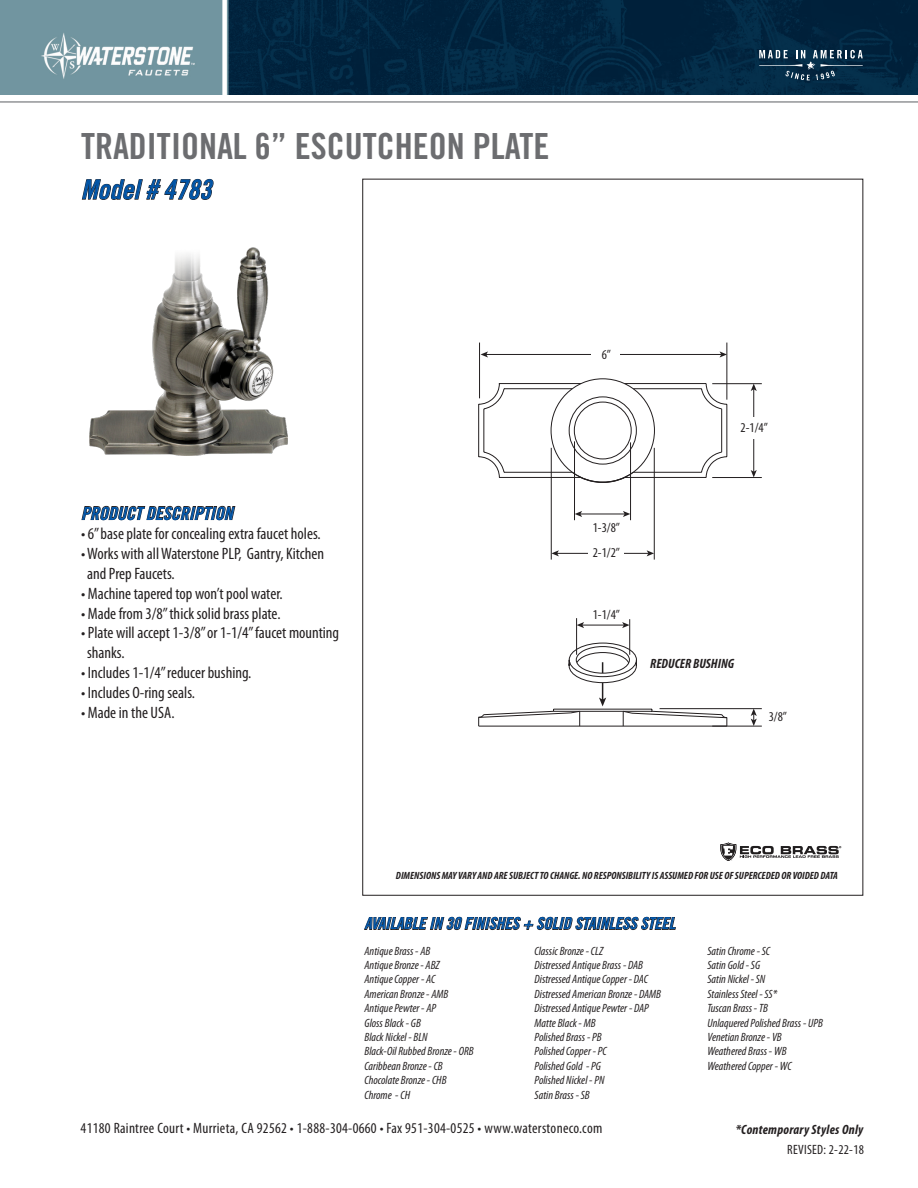
<style>
.page{position:relative;width:918px;height:1188px;background:#fff}
.page>*{position:absolute;margin:0;border:0;box-sizing:border-box;transform-origin:0 0}
.t1{font:36px "Trade Gothic Bold Cond Twenty";color:#6c6d70}
.t2{font:27px "Trade Gothic Bold Cond Twenty Obl";color:#0154a6}
.t3{font:18px "Trade Gothic Bold Cond Twenty Obl";color:#0154a6}
.t4{font:condensed 16.5px/19.8px "Myriad Pro";color:#231f20}
.t5{font:16.5px "Trade Gothic Bold Cond Twenty Obl";color:#0154a6}
.t6{font:condensed 15px "Myriad Pro";letter-spacing:.02em;color:#231f20}
.t7{font:condensed 13.5px "Myriad Pro";letter-spacing:.02em;color:#231f20}
.t8{font:italic 700 condensed 13.5px "Myriad Pro";letter-spacing:.02em;color:#231f20}
.t9{font:italic 700 condensed 13.5px "Myriad Pro";color:#231f20}
.t10{font:italic condensed 12px/14.4px "Myriad Pro";color:#231f20}
.t11{font:italic 700 condensed 10.5px "Myriad Pro";color:#231f20}
</style>
<div class="page">
<img style="left:0;top:0;width:918px;height:94px">
<hr style="left:0;top:101px;width:918px;height:2px;background:#939598">
<div style="left:222px;top:0;width:5px;height:98px;background:#fff"></div>
<svg style="left:759px;top:50px;width:104px;height:30px;background:#2b4c63"></svg>
<svg style="left:364px;top:917px;width:312px;height:13px"></svg>
<svg style="left:570px;top:486px;width:84px;height:160px"></svg>
<svg style="left:478px;top:383px;width:250px;height:103px"></svg>
<hr style="left:712px;top:477px;width:50px;height:1px;background:#231f20">
<hr style="left:712px;top:383px;width:50px;height:1px;background:#231f20">
<hr style="left:753px;top:389px;width:1px;height:83px;background:#231f20">
<svg style="left:751px;top:384px;width:6px;height:7px"></svg>
<svg style="left:751px;top:470px;width:6px;height:7px"></svg>
<div style="left:745px;top:417px;width:20px;height:21px;background:#fff"></div>
<hr style="left:712px;top:726px;width:50px;height:1px;background:#231f20">
<hr style="left:660px;top:708px;width:102px;height:1px;background:#231f20">
<svg style="left:751px;top:709px;width:6px;height:17px"></svg>
<hr style="left:479px;top:343px;width:1px;height:55px;background:#231f20">
<hr style="left:726px;top:343px;width:1px;height:57px;background:#231f20">
<hr style="left:486px;top:354px;width:236px;height:1px;background:#231f20">
<svg style="left:720px;top:351px;width:7px;height:7px"></svg>
<svg style="left:481px;top:351px;width:7px;height:7px"></svg>
<hr style="left:551px;top:448px;width:1px;height:112px;background:#231f20">
<hr style="left:654px;top:448px;width:1px;height:112px;background:#231f20">
<hr style="left:557px;top:553px;width:92px;height:1px;background:#231f20">
<svg style="left:647px;top:550px;width:7px;height:6px"></svg>
<svg style="left:551px;top:550px;width:8px;height:6px"></svg>
<div style="left:592px;top:344px;width:28px;height:21px;background:#fff"></div>
<div style="left:588px;top:535px;width:36px;height:29px;background:#fff"></div>
<hr style="left:574px;top:441px;width:1px;height:79px;background:#231f20">
<hr style="left:630px;top:442px;width:1px;height:78px;background:#231f20">
<hr style="left:580px;top:514px;width:45px;height:1px;background:#231f20">
<svg style="left:623px;top:511px;width:7px;height:6px"></svg>
<svg style="left:575px;top:511px;width:7px;height:6px"></svg>
<hr style="left:576px;top:618px;width:1px;height:37px;background:#231f20">
<hr style="left:629px;top:619px;width:1px;height:36px;background:#231f20">
<hr style="left:582px;top:625px;width:42px;height:1px;background:#231f20">
<svg style="left:622px;top:622px;width:8px;height:6px"></svg>
<svg style="left:577px;top:622px;width:7px;height:6px"></svg>
<svg style="left:478px;top:646px;width:250px;height:81px"></svg>
<svg style="left:720px;top:843px;width:121px;height:18px"></svg>
<svg style="left:82px;top:179px;width:132px;height:21px"></svg>
<svg style="left:81px;top:506px;width:155px;height:14px"></svg>
<img style="left:89px;top:247px;width:199px;height:208px">
<p class="t1" style="left:81px;top:124px;width:470px">TRADITIONAL 6” ESCUTCHEON PLATE</p>
<p class="t2" style="left:81px;top:173px;width:132px">Model # 4783</p>
<p class="t3" style="left:81px;top:502px;width:153px">PRODUCT DESCRIPTION</p>
<p class="t4" style="left:81px;top:524px;width:241px">• 6” base plate for concealing extra faucet holes.</p>
<p class="t4" style="left:87px;top:544px;width:239px;text-indent:-6px">• Works with all Waterstone PLP, Gantry, Kitchen and Prep Faucets.</p>
<p class="t4" style="left:81px;top:583px;width:203px">• Machine tapered top won’t pool water.</p>
<p class="t4" style="left:81px;top:603px;width:201px">• Made from 3/8” thick solid brass plate.</p>
<p class="t4" style="left:87px;top:623px;width:254px;text-indent:-6px">• Plate will accept 1-3/8” or 1-1/4” faucet mounting shanks.</p>
<p class="t4" style="left:81px;top:662px;width:172px">• Includes 1-1/4” reducer bushing.</p>
<p class="t4" style="left:81px;top:682px;width:116px">• Includes O-ring seals.</p>
<p class="t4" style="left:81px;top:702px;width:95px">• Made in the USA.</p>
<p class="t7" style="left:602px;top:346px;width:11px">6”</p>
<p class="t7" style="left:741px;top:419px;width:29px">2-1/4”</p>
<p class="t7" style="left:593px;top:519px;width:29px">1-3/8”</p>
<p class="t7" style="left:593px;top:545px;width:29px">2-1/2”</p>
<p class="t7" style="left:593px;top:607px;width:29px">1-1/4”</p>
<p class="t9" style="left:650px;top:655px;width:85px">REDUCER BUSHING</p>
<p class="t7" style="left:769px;top:709px;width:20px">3/8”</p>
<p class="t11" style="left:396px;top:869px;width:443px">DIMENSIONS MAY VARY AND ARE SUBJECT TO CHANGE. NO RESPONSIBILITY IS ASSUMED FOR USE OF SUPERCEDED OR VOIDED DATA</p>
<h3 class="t5" style="left:364px;top:914px;width:312px">AVAILABLE IN 30 FINISHES + SOLID STAINLESS STEEL</h3>
<p class="t10" style="left:364px;top:943px;width:111px">Antique Brass - AB<br>Antique Bronze - ABZ<br>Antique Copper - AC<br>American Bronze - AMB<br>Antique Pewter - AP<br>Gloss Black - GB<br>Black Nickel - BLN<br>Black-Oil Rubbed Bronze - ORB<br>Caribbean Bronze - CB<br>Chocolate Bronze - CHB<br>Chrome - CH</p>
<p class="t10" style="left:535px;top:943px;width:128px">Classic Bronze - CLZ<br>Distressed Antique Brass - DAB<br>Distressed Antique Copper - DAC<br>Distressed American Bronze - DAMB<br>Distressed Antique Pewter - DAP<br>Matte Black - MB<br>Polished Brass - PB<br>Polished Copper - PC<br>Polished Gold - PG<br>Polished Nickel - PN<br>Satin Brass - SB</p>
<p class="t10" style="left:707px;top:943px;width:117px">Satin Chrome - SC<br>Satin Gold - SG<br>Satin Nickel - SN<br>Stainless Steel - SS*<br>Tuscan Brass - TB<br>Unlaquered Polished Brass - UPB<br>Venetian Bronze - VB<br>Weathered Brass - WB<br>Weathered Copper - WC</p>
<p class="t6" style="left:81px;top:1119px;width:523px">41180 Raintree Court • Murrieta, CA 92562 • 1-888-304-0660 • Fax 951-304-0525 • www.waterstoneco.com</p>
<p class="t7" style="left:787px;top:1142px;width:78px">REVISED: 2-22-18</p>
<p class="t8" style="left:736px;top:1121px;width:129px">*Contemporary Styles Only</p>
</div>
